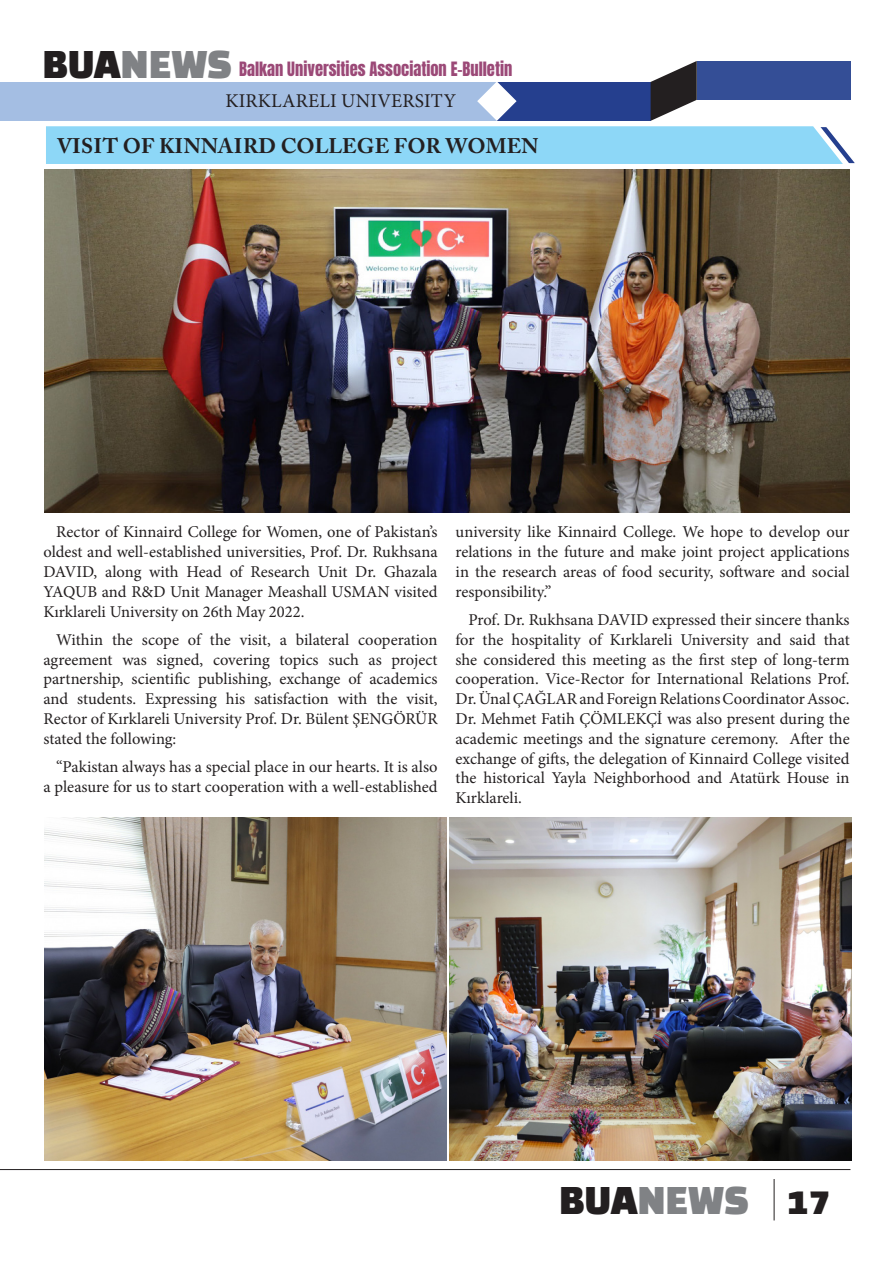
<style>
.page{position:relative;width:893px;height:1263px;background:#fff}
.page>*{position:absolute;margin:0;border:0;box-sizing:border-box;transform-origin:0 0}
.t1{font:36px "Black Han Sans";color:#231f20}
.İçerik_Metin{font:700 21px "Adobe Caslon Pro";letter-spacing:.015em;color:#231f20}
.İçerik_Metin-2{font:19.5px "Minion Pro";letter-spacing:.01em;color:#231f20}
.İçerik_Metin-3{font:16.5px/19.8px "Minion Pro";color:#231f20;text-align:justify}
.t2{font:16.5px "Anton";color:#9b4977}
.s1{font-family:"Black Han Sans";font-size:36px;color:#231f20}
.s2{font-family:"Black Han Sans";font-size:36px;color:#808285}
.s3{color:#808285}
</style>
<div class="page">
<div style="left:0;top:82px;width:497px;height:39px;background:#a4bee3"></div>
<hr style="left:774px;top:1179px;width:1px;height:41px;background:#231f20">
<hr style="left:0;top:1169px;width:850px;height:1px;background:#231f20">
<img style="left:44px;top:169px;width:806px;height:344px">
<img style="left:44px;top:817px;width:402px;height:344px">
<img style="left:450px;top:817px;width:401px;height:344px">
<svg style="left:46px;top:61px;width:809px;height:103px"></svg>
<p class="t2" style="left:43px;top:61px;width:471px"><span class="s1">BUA</span><span class="s2">NEWS</span> Balkan Universities Association E-Bulletin</p>
<p class="İçerik_Metin-2" style="left:225px;top:88px;width:232px">KIRKLARELI UNIVERSITY</p>
<p class="İçerik_Metin" style="left:58px;top:133px;width:482px">VISIT OF KINNAIRD COLLEGE FOR WOMEN</p>
<p class="İçerik_Metin-3" style="left:43px;top:522px;width:396px;text-indent:13px">Rector of Kinnaird College for Women, one of Pakistan’s oldest and well-established universities, Prof. Dr. Rukhsana DAVID, along with Head of Research Unit Dr. Ghazala YAQUB and R&amp;D Unit Manager Meashall USMAN visited Kırklareli University on 26th May 2022.</p>
<p class="İçerik_Metin-3" style="left:43px;top:630px;width:396px;text-indent:13px">Within the scope of the visit, a bilateral cooperation agreement was signed, covering topics such as project partnership, scientific publishing, exchange of academics and students. Expressing his satisfaction with the visit, Rector of Kırklareli University Prof. Dr. Bülent ŞENGÖRÜR stated the following:</p>
<p class="İçerik_Metin-3" style="left:43px;top:757px;width:396px;text-align:right">“Pakistan always has a special place in our hearts. It is also<br>a pleasure for us to start cooperation with a well-established</p>
<p class="İçerik_Metin-3" style="left:456px;top:522px;width:396px">university like Kinnaird College. We hope to develop our relations in the future and make joint project applications in the research areas of food security, software and social responsibility.”</p>
<p class="İçerik_Metin-3" style="left:456px;top:610px;width:396px;text-indent:13px">Prof. Dr. Rukhsana DAVID expressed their sincere thanks for the hospitality of Kırklareli University and said that she considered this meeting as the first step of long-term cooperation. Vice-Rector for International Relations Prof.<br>Dr. Ünal ÇAĞLAR and Foreign Relations Coordinator Assoc.<br>Dr. Mehmet Fatih ÇÖMLEKÇİ was also present during the academic meetings and the signature ceremony. After the exchange of gifts, the delegation of Kinnaird College visited the historical Yayla Neighborhood and Atatürk House in Kırklareli.</p>
<h1 class="t1" style="left:559px;top:1184px;width:272px">BUA<span class="s3">NEWS</span> 17</h1>
</div>
